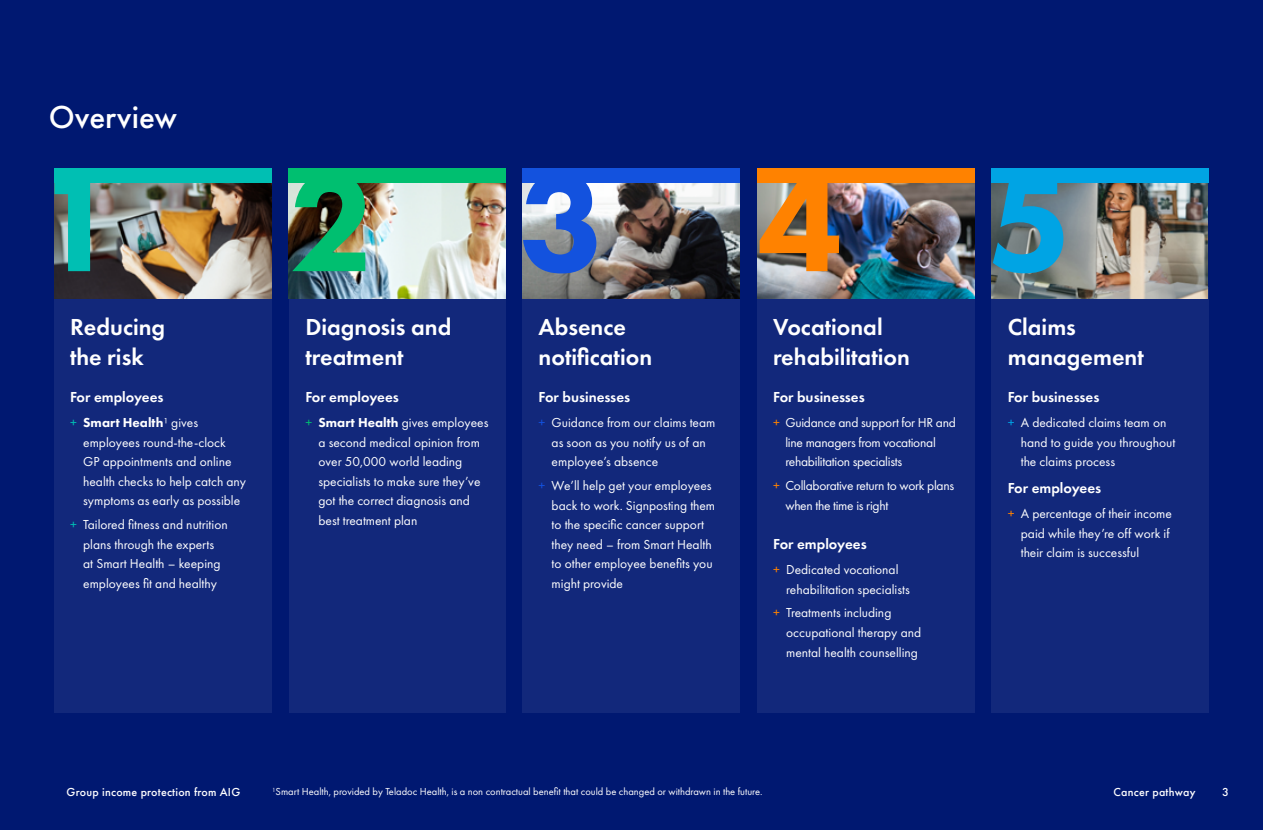
<style>
.page{position:relative;width:1263px;height:830px;background:#fff}
.page>*{position:absolute;margin:0;border:0;box-sizing:border-box;transform-origin:0 0}
.t1{font:500 33px "Futura PT";color:#fff}
.t2{font:600 24px/30px "Futura PT";color:#fff}
.t3{font:600 15px "Futura PT";color:#fff}
.t4{font:13.5px/19.5px "Futura PT";color:#fff}
.t5{font:13.5px/19.5px "Futura PT";letter-spacing:-.02em;color:#fff}
.t6{font:500 12px "Futura PT";letter-spacing:.02em;color:#fff}
.t7{font:10.5px "Futura PT";color:#fff}
.t8{font:6.15px "Futura PT";color:#fff}
.s1{color:#00bfb3}
.s2{font-weight:800}
.s3{color:#00bf70}
.s4{color:#1352de}
.s5{color:#ff8200}
.s6{color:#00a4e4}
</style>
<div class="page">
<div style="left:0;top:0;width:1263px;height:829px;background:#001871"></div>
<div style="left:54px;top:287px;width:217px;height:425px;background:#12287b"></div>
<img style="left:54px;top:183px;width:217px;height:115px">
<svg style="left:54px;top:183px;width:36px;height:88px;background:#27a69c"></svg>
<div style="left:54px;top:168px;width:217px;height:15px;background:#00bfb3"></div>
<div style="left:289px;top:287px;width:217px;height:425px;background:#12287b"></div>
<img style="left:289px;top:183px;width:217px;height:115px">
<div style="left:289px;top:168px;width:217px;height:15px;background:#00bf70"></div>
<img style="left:292px;top:183px;width:73px;height:88px">
<div style="left:757px;top:287px;width:217px;height:425px;background:#12287b"></div>
<img style="left:757px;top:183px;width:217px;height:115px">
<div style="left:757px;top:168px;width:217px;height:15px;background:#ff8200"></div>
<img style="left:759px;top:183px;width:80px;height:88px">
<div style="left:522px;top:287px;width:218px;height:425px;background:#12287b"></div>
<img style="left:523px;top:183px;width:217px;height:115px">
<div style="left:523px;top:168px;width:217px;height:15px;background:#1352de"></div>
<svg style="left:523px;top:183px;width:73px;height:90px;background:#5c80cd"></svg>
<div style="left:991px;top:287px;width:218px;height:425px;background:#12287b"></div>
<img style="left:991px;top:175px;width:217px;height:123px">
<div style="left:992px;top:168px;width:217px;height:15px;background:#00a4e4"></div>
<svg style="left:993px;top:183px;width:70px;height:90px;background:#2d8db1"></svg>
<h1 class="t1" style="left:49px;top:97px;width:130px">Overview</h1>
<h2 class="t2" style="left:70px;top:312px;width:97px">Reducing the risk</h2>
<p class="t3" style="left:70px;top:387px;width:95px">For employees</p>
<p class="t4" style="left:83px;top:413px;width:164px;text-indent:-13px"><span class="s1">+</span> <span class="s2">Smart Health</span>¹ gives employees round-the-clock<br>GP appointments and online health checks to help catch any symptoms as early as possible</p>
<p class="t4" style="left:70px;top:514px;width:159px;text-align:center"><span class="s1">+</span> Tailored fitness and nutrition plans through the experts<br>at Smart Health – keeping employees fit and healthy</p>
<h2 class="t2" style="left:305px;top:312px;width:147px">Diagnosis and treatment</h2>
<p class="t3" style="left:305px;top:387px;width:95px">For employees</p>
<p class="t4" style="left:318px;top:413px;width:172px;text-indent:-13px"><span class="s3">+</span> <span class="s2">Smart Health</span> gives employees a second medical opinion from over 50,000 world leading specialists to make sure they’ve got the correct diagnosis and best treatment plan</p>
<h2 class="t2" style="left:539px;top:312px;width:115px">Absence notification</h2>
<p class="t3" style="left:539px;top:387px;width:93px">For businesses</p>
<p class="t4" style="left:552px;top:413px;width:165px;text-indent:-13px"><span class="s4">+</span> Guidance from our claims team as soon as you notify us of an employee’s absence</p>
<p class="t4" style="left:552px;top:475px;width:165px;text-indent:-13px"><span class="s4">+</span> We’ll help get your employees back to work. Signposting them to the specific cancer support they need – from Smart Health to other employee benefits you might provide</p>
<h2 class="t2" style="left:773px;top:312px;width:138px">Vocational rehabilitation</h2>
<p class="t3" style="left:773px;top:387px;width:93px">For businesses</p>
<p class="t5" style="left:785px;top:413px;width:172px;text-indent:-12px"><span class="s5">+</span> Guidance and support for HR and line managers from vocational rehabilitation specialists</p>
<p class="t5" style="left:785px;top:475px;width:170px;text-indent:-12px"><span class="s5">+</span> Collaborative return to work plans when the time is right</p>
<p class="t3" style="left:773px;top:534px;width:95px">For employees</p>
<p class="t4" style="left:786px;top:559px;width:125px;text-indent:-13px"><span class="s5">+</span> Dedicated vocational rehabilitation specialists</p>
<p class="t4" style="left:786px;top:603px;width:136px;text-indent:-13px"><span class="s5">+</span> Treatments including occupational therapy and mental health counselling</p>
<h2 class="t2" style="left:1008px;top:312px;width:138px">Claims management</h2>
<p class="t3" style="left:1008px;top:387px;width:93px">For businesses</p>
<p class="t4" style="left:1021px;top:413px;width:156px;text-indent:-13px"><span class="s6">+</span> A dedicated claims team on hand to guide you throughout the claims process</p>
<p class="t3" style="left:1008px;top:478px;width:95px">For employees</p>
<p class="t4" style="left:1021px;top:503px;width:153px;text-indent:-13px"><span class="s5">+</span> A percentage of their income paid while they’re off work if their claim is successful</p>
<p class="t6" style="left:67px;top:784px;width:175px">Group income protection from AIG</p>
<p class="t7" style="left:276px;top:785px;width:488px">Smart Health, provided by Teladoc Health, is a non contractual benefit that could be changed or withdrawn in the future.</p>
<p class="t6" style="left:1113px;top:784px;width:83px">Cancer pathway</p>
<p class="t6" style="left:1222px;top:784px;width:8px">3</p>
<p class="t8" style="left:272px;top:785px;width:5px">1</p>
</div>
